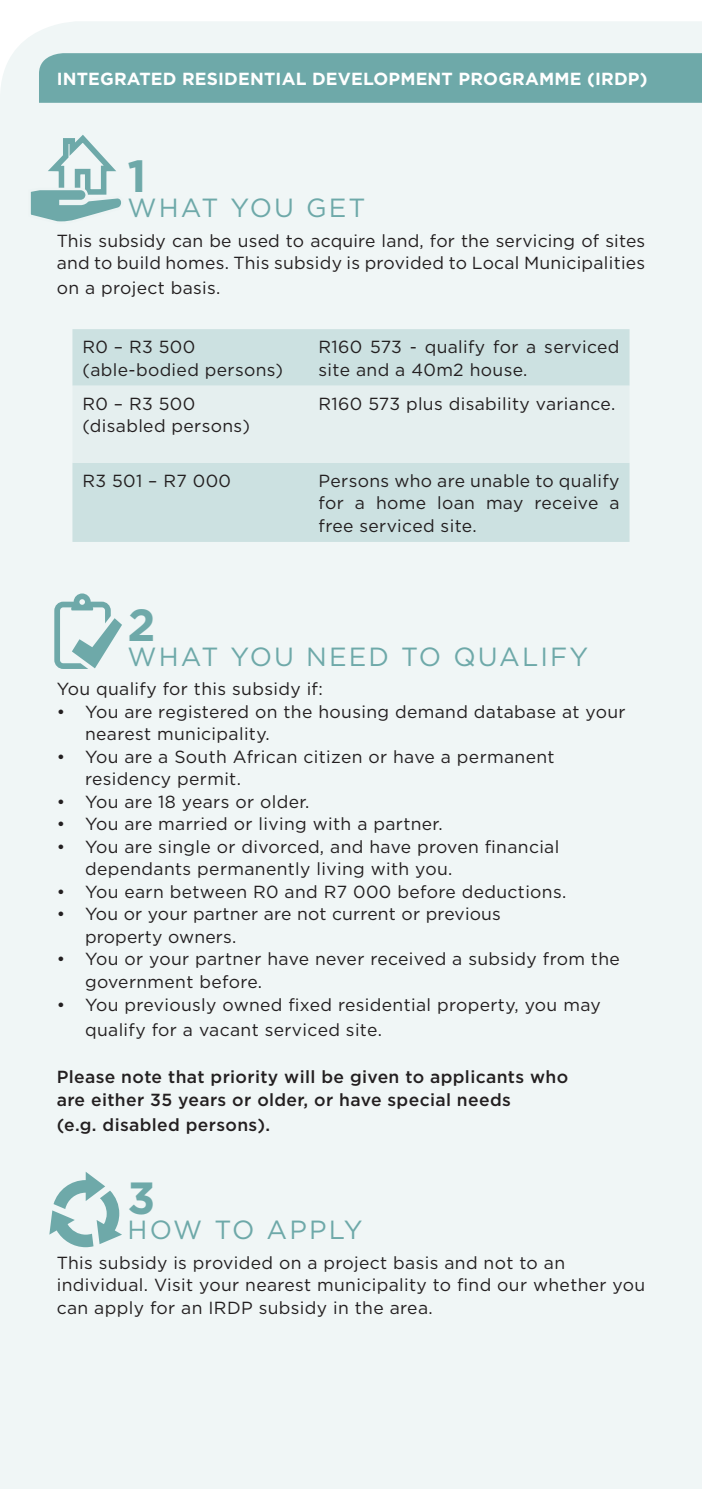
<style>
.page{position:relative;width:702px;height:1489px;background:#fff}
.page>*{position:absolute;margin:0;border:0;box-sizing:border-box;transform-origin:0 0}
.t1{font:700 45px "Gotham";color:#6ea9a9}
.t2{font:26.25px "Gotham HTF";letter-spacing:.08em;color:#6ea9a9}
.t3{font:17.5px/22.5px "Gotham";letter-spacing:.02em;color:#231f20}
.t4{font:500 17.5px/22.5px "Gotham HTF";letter-spacing:.02em;color:#231f20}
.t5{font:700 17.5px "Gotham";letter-spacing:.01em;color:#fff}
</style>
<div class="page">
<div style="left:0;top:21px;width:702px;height:1467px;background:#f0f6f6"></div>
<div style="left:72px;top:329px;width:557px;height:213px;background:#cce1e1"></div>
<div style="left:72px;top:385px;width:557px;height:78px;background:#e5efef"></div>
<svg style="left:54px;top:593px;width:68px;height:76px"></svg>
<svg style="left:49px;top:1171px;width:73px;height:76px"></svg>
<svg style="left:27px;top:131px;width:98px;height:94px"></svg>
<div style="left:39px;top:53px;width:663px;height:50px;background:#6ea9a9"></div>
<p class="t5" style="left:57px;top:67px;width:592px">INTEGRATED RESIDENTIAL DEVELOPMENT PROGRAMME (IRDP)</p>
<p class="t1" style="left:128px;top:146px;width:20px">1</p>
<p class="t2" style="left:128px;top:193px;width:239px">WHAT YOU GET</p>
<p class="t3" style="left:57px;top:229px;width:590px">This subsidy can be used to acquire land, for the servicing of sites and to build homes. This subsidy is provided to Local Municipalities</p>
<p class="t3" style="left:57px;top:276px;width:165px">on a project basis.</p>
<p class="t3" style="left:82px;top:335px;width:114px">R0 – R3 500</p>
<p class="t3" style="left:82px;top:358px;width:202px">(able-bodied persons)</p>
<p class="t3" style="left:82px;top:392px;width:114px">R0 – R3 500</p>
<p class="t3" style="left:82px;top:414px;width:169px">(disabled persons)</p>
<p class="t3" style="left:318px;top:335px;width:302px">R160 573 - qualify for a serviced site and a 40m2 house.</p>
<p class="t3" style="left:318px;top:392px;width:298px">R160 573 plus disability variance.</p>
<p class="t3" style="left:82px;top:469px;width:150px">R3 501 – R7 000</p>
<p class="t3" style="left:318px;top:469px;width:302px;text-align:justify">Persons who are unable to qualify for a home loan may receive a free serviced site.</p>
<p class="t1" style="left:128px;top:595px;width:30px">2</p>
<p class="t2" style="left:128px;top:642px;width:462px">WHAT YOU NEED TO QUALIFY</p>
<p class="t3" style="left:57px;top:677px;width:267px">You qualify for this subsidy if:</p>
<p class="t3" style="left:85px;top:700px;width:542px;text-indent:-28px">• You are registered on the housing demand database at your nearest municipality.</p>
<p class="t3" style="left:85px;top:745px;width:471px;text-indent:-28px">• You are a South African citizen or have a permanent residency permit.</p>
<p class="t3" style="left:57px;top:790px;width:254px">• You are 18 years or older.</p>
<p class="t3" style="left:57px;top:812px;width:387px">• You are married or living with a partner.</p>
<p class="t3" style="left:85px;top:835px;width:476px;text-indent:-28px">• You are single or divorced, and have proven financial dependants permanently living with you.</p>
<p class="t3" style="left:57px;top:880px;width:511px">• You earn between R0 and R7 000 before deductions.</p>
<p class="t3" style="left:85px;top:902px;width:417px;text-indent:-28px">• You or your partner are not current or previous property owners.</p>
<p class="t3" style="left:85px;top:947px;width:536px;text-indent:-28px">• You or your partner have never received a subsidy from the government before.</p>
<p class="t3" style="left:85px;top:991px;width:517px;line-height:25px;text-indent:-28px">• You previously owned fixed residential property, you may qualify for a vacant serviced site.</p>
<p class="t4" style="left:57px;top:1065px;width:513px">Please note that priority will be given to applicants who are either 35 years or older, or have special needs</p>
<p class="t4" style="left:57px;top:1112px;width:215px">(e.g. disabled persons).</p>
<p class="t1" style="left:128px;top:1168px;width:29px">3</p>
<p class="t2" style="left:128px;top:1215px;width:236px">HOW TO APPLY</p>
<p class="t3" style="left:57px;top:1250px;width:590px">This subsidy is provided on a project basis and not to an individual. Visit your nearest municipality to find our whether you can apply for an IRDP subsidy in the area.</p>
</div>
